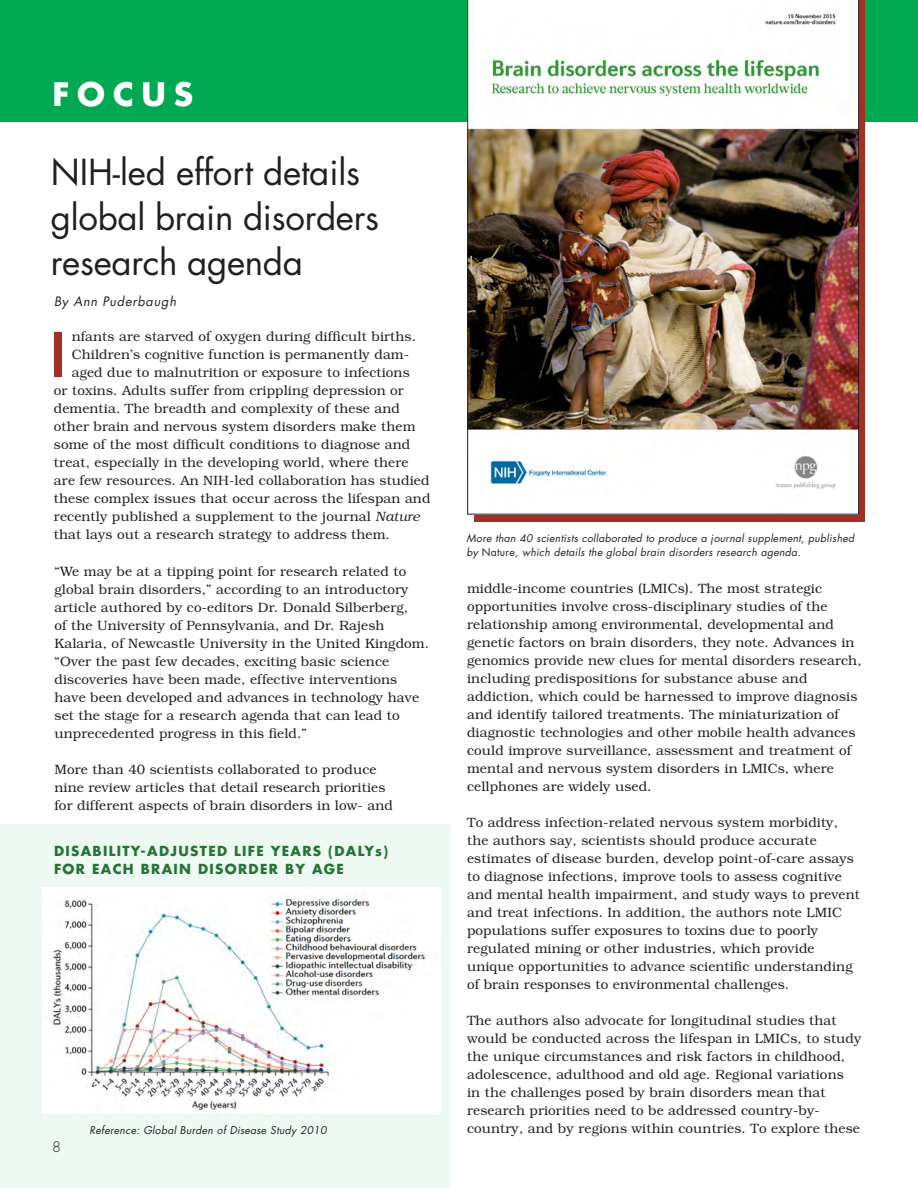
<style>
.page{position:relative;width:918px;height:1188px;background:#fff}
.page>*{position:absolute;margin:0;border:0;box-sizing:border-box;transform-origin:0 0}
.t1{font:61.5px "Trade Gothic LT Bold Cond Twenty";color:#a33123}
.t2{font:34.8px/45px "Futura Std";letter-spacing:-.01em;color:#231f20}
.t3{font:700 31.5px "Futura Std";letter-spacing:.245em;color:#fff}
.t4{font:300 14.25px "Futura Std";color:#231f20}
.t5{font:300 13.5px/18px "Bookman Std";letter-spacing:.01em;color:#231f20}
.t6{font:700 13.5px/18px "Futura Std";letter-spacing:.095em;color:#267434}
.t7{font:italic 12.75px "Futura Std";letter-spacing:.065em;color:#231f20}
.t8{font:italic 10.5px/13.5px "Futura Std";letter-spacing:.025em;color:#231f20}
.s1{font-style:italic}
.s2{font-style:normal}
</style>
<div class="page">
<div style="left:0;top:825px;width:450px;height:363px;background:#eef9f3"></div>
<div style="left:0;top:0;width:918px;height:122px;background:#00a851"></div>
<svg style="left:474px;top:0;width:390px;height:521px;background:#9d3428"></svg>
<img style="left:42px;top:887px;width:398px;height:227px">
<img style="left:467px;top:0;width:392px;height:514px">
<h1 class="t3" style="left:52px;top:73px;width:142px">FOCUS</h1>
<h1 class="t2" style="left:51px;top:150px;width:330px">NIH-led effort details global brain disorders research agenda</h1>
<p class="t7" style="left:54px;top:293px;width:124px">By Ann Puderbaugh</p>
<p class="t1" style="left:50px;top:318px;width:19px">I</p>
<p class="t5" style="left:72px;top:328px;width:346px">nfants are starved of oxygen during difficult births.</p>
<p class="t5" style="left:72px;top:346px;width:339px">Children’s cognitive function is permanently dam-</p>
<p class="t5" style="left:72px;top:364px;width:339px">aged due to malnutrition or exposure to infections</p>
<p class="t5" style="left:54px;top:382px;width:351px">or toxins. Adults suffer from crippling depression or</p>
<p class="t5" style="left:54px;top:400px;width:347px">dementia. The breadth and complexity of these and</p>
<p class="t5" style="left:54px;top:418px;width:363px">other brain and nervous system disorders make them</p>
<p class="t5" style="left:54px;top:436px;width:358px">some of the most difficult conditions to diagnose and</p>
<p class="t5" style="left:54px;top:454px;width:356px">treat, especially in the developing world, where there</p>
<p class="t5" style="left:54px;top:472px;width:377px">are few resources. An NIH-led collaboration has studied</p>
<p class="t5" style="left:54px;top:490px;width:378px">these complex issues that occur across the lifespan and</p>
<p class="t5" style="left:54px;top:508px;width:367px">recently published a supplement to the journal <span class="s1">Nature</span></p>
<p class="t5" style="left:54px;top:526px;width:338px">that lays out a research strategy to address them.</p>
<p class="t5" style="left:55px;top:562px;width:376px">“We may be at a tipping point for research related to global brain disorders,” according to an introductory article authored by co-editors Dr. Donald Silberberg,<br>of the University of Pennsylvania, and Dr. Rajesh Kalaria, of Newcastle University in the United Kingdom. “Over the past few decades, exciting basic science discoveries have been made, effective interventions have been developed and advances in technology have set the stage for a research agenda that can lead to unprecedented progress in this field.”</p>
<p class="t5" style="left:55px;top:760px;width:340px">More than 40 scientists collaborated to produce nine review articles that detail research priorities for different aspects of brain disorders in low- and</p>
<p class="t6" style="left:54px;top:842px;width:336px">DISABILITY-ADJUSTED LIFE YEARS (DALYs)<br>FOR EACH BRAIN DISORDER BY AGE</p>
<p class="t4" style="left:52px;top:1138px;width:10px">8</p>
<p class="t8" style="left:90px;top:1123px;width:239px">Reference: Global Burden of Disease Study 2010</p>
<p class="t8" style="left:467px;top:532px;width:389px">More than 40 scientists collaborated to produce a journal supplement, published by <span class="s2">Nature</span>, which details the global brain disorders research agenda.</p>
<p class="t5" style="left:467px;top:580px;width:396px">middle-income countries (LMICs). The most strategic opportunities involve cross-disciplinary studies of the relationship among environmental, developmental and genetic factors on brain disorders, they note. Advances in genomics provide new clues for mental disorders research, including predispositions for substance abuse and addiction, which could be harnessed to improve diagnosis and identify tailored treatments. The miniaturization of diagnostic technologies and other mobile health advances could improve surveillance, assessment and treatment of mental and nervous system disorders in LMICs, where cellphones are widely used.</p>
<p class="t5" style="left:467px;top:814px;width:394px">To address infection-related nervous system morbidity, the authors say, scientists should produce accurate estimates of disease burden, develop point-of-care assays to diagnose infections, improve tools to assess cognitive and mental health impairment, and study ways to prevent and treat infections. In addition, the authors note LMIC populations suffer exposures to toxins due to poorly regulated mining or other industries, which provide unique opportunities to advance scientific understanding of brain responses to environmental challenges.</p>
<p class="t5" style="left:467px;top:1012px;width:396px">The authors also advocate for longitudinal studies that would be conducted across the lifespan in LMICs, to study the unique circumstances and risk factors in childhood, adolescence, adulthood and old age. Regional variations<br>in the challenges posed by brain disorders mean that research priorities need to be addressed country-by&shy;country, and by regions within countries. To explore these</p>
</div>
